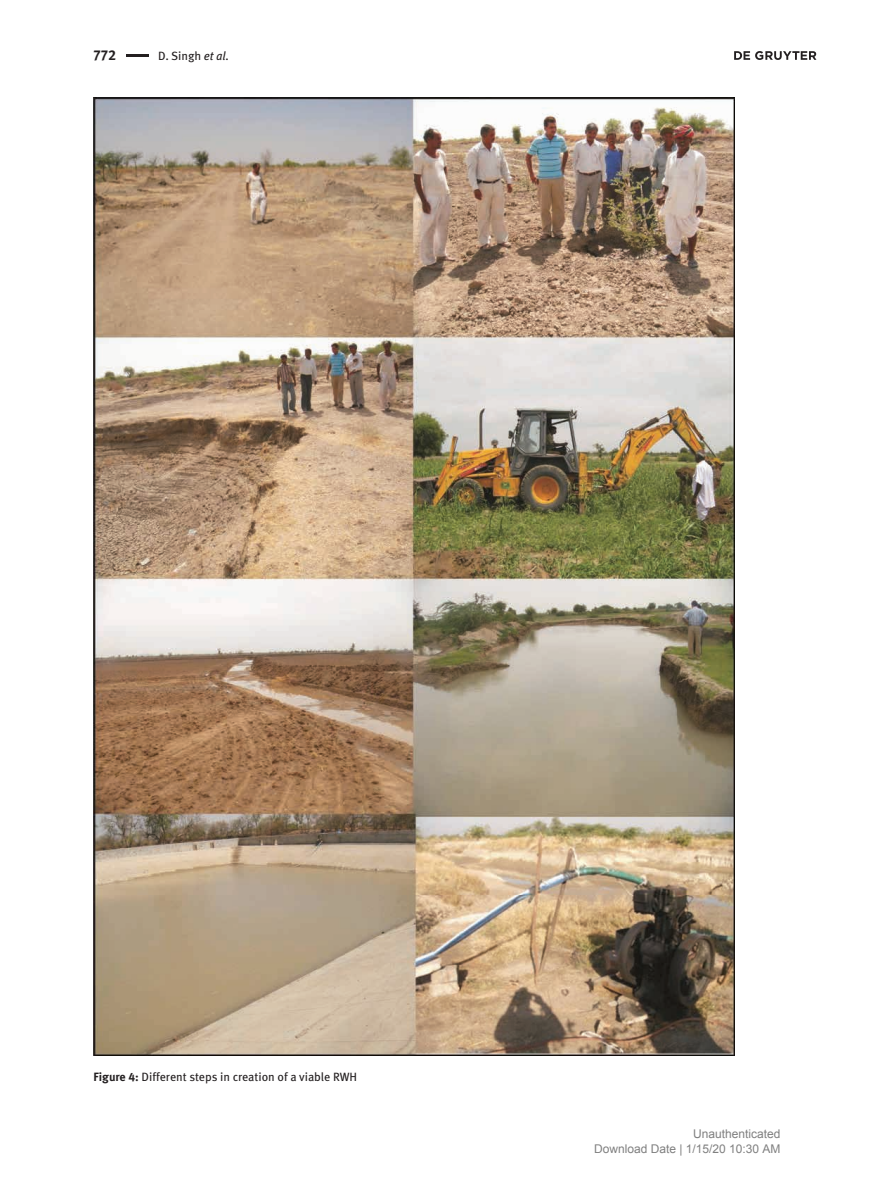
<style>
.page{position:relative;width:893px;height:1191px;background:#fff}
.page>*{position:absolute;margin:0;border:0;box-sizing:border-box;transform-origin:0 0}
.t1{font:700 14.25px "DG Meta Science";color:#231f20}
.t2{font:12px "DG Meta Science";letter-spacing:-.005em;color:#231f20}
.t3{font:12px/15px "Arial";color:#808080;text-align:right}
.s1{font-style:italic}
.s2{font-weight:700}
</style>
<div class="page">
<svg style="left:734px;top:51px;width:82px;height:9px"></svg>
<hr style="left:126px;top:55px;width:22px;height:2px;background:#231f20">
<img style="left:94px;top:98px;width:640px;height:797px">
<img style="left:94px;top:895px;width:640px;height:160px">
<p class="t1" style="left:94px;top:44px;width:24px">772</p>
<p class="t2" style="left:158px;top:46px;width:72px">D. Singh <span class="s1">et al.</span></p>
<p class="t2" style="left:94px;top:1067px;width:265px"><span class="s2">Figure 4:</span> Different steps in creation of a viable RWH</p>
<p class="t3" style="left:594px;top:1127px;width:188px">Unauthenticated<br>Download Date | 1/15/20 10:30 AM</p>
</div>
